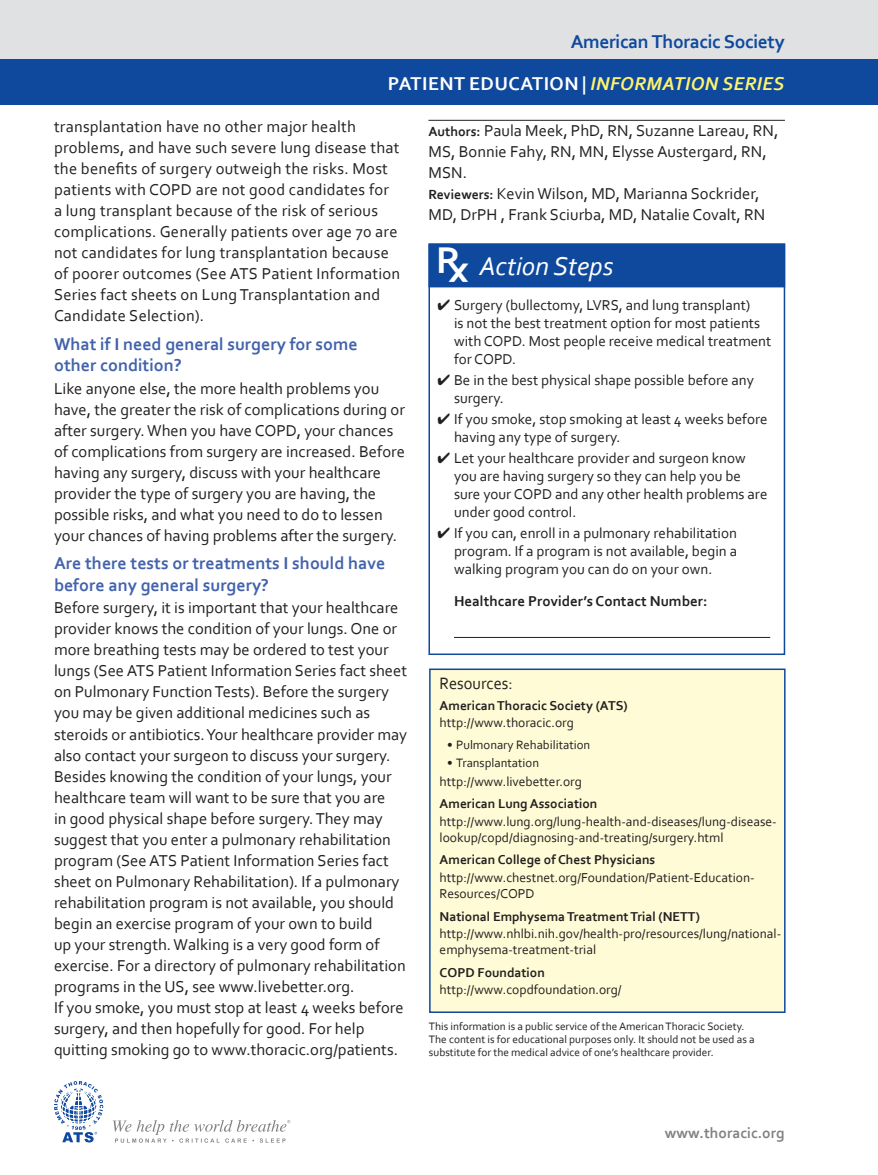
<style>
.page{position:relative;width:878px;height:1175px;background:#fff}
.page>*{position:absolute;margin:0;border:0;box-sizing:border-box;transform-origin:0 0}
.t1{font:italic 27px "Corbel";color:#fff}
.t2{font:700 19.5px/41.8px "Corbel";letter-spacing:-.02em;color:#0f499d;text-align:right}
.t3{font:700 18px/21.6px "Corbel";color:#4262ac}
.t4{font:17.25px "Corbel";color:#231f20;scale:.95 1}
.t5{font:16.5px/21px "Corbel";color:#231f20}
.t6{font:700 15.45px "Corbel";color:#808285}
.t7{font:15px/18px "Corbel";color:#231f20}
.t8{font:700 15px "Corbel";color:#231f20}
.t9{font:13.5px/16.2px "Corbel";color:#231f20}
.t10{font:700 13.5px "Corbel";color:#231f20}
.t11{font:12.75px "Corbel";color:#231f20}
.t12{font:11.25px/12.8px "Corbel";color:#231f20}
.s1{color:#fff}
.s2{font-style:italic;color:#fff46d}
.s3{font-weight:700;font-size:13.8px}
.s4{font-family:"Rx";font-style:normal;font-size:34.5px}
</style>
<div class="page">
<div style="left:0;top:0;width:878px;height:60px;background:#e0e1e3"></div>
<div style="left:0;top:59px;width:878px;height:46px;background:#0f499d"></div>
<hr style="left:428px;top:120px;width:356px;height:1px;background:#231f20">
<div style="left:430px;top:669px;width:354px;height:343px;background:#fffbd6"></div>
<div style="left:429px;top:668px;width:356px;height:345px;border:2px solid #0f499d"></div>
<div style="left:428px;top:244px;width:357px;height:43px;background:#0f499d"></div>
<hr style="left:454px;top:637px;width:316px;height:1px;background:#231f20">
<div style="left:428px;top:243px;width:357px;height:412px;border:2px solid #0f499d"></div>
<svg style="left:113px;top:1120px;width:177px;height:22px"></svg>
<svg style="left:54px;top:1081px;width:49px;height:61px"></svg>
<p class="t2" style="left:388px;top:20px;width:398px">American Thoracic Society<br><span class="s1">PATIENT EDUCATION |</span> <span class="s2">INFORMATION SERIES</span></p>
<p class="t5" style="left:54px;top:116px;width:347px">transplantation have no other major health problems, and have such severe lung disease that the benefits of surgery outweigh the risks. Most patients with COPD are not good candidates for a lung transplant because of the risk of serious complications. Generally patients over age 70 are not candidates for lung transplantation because of poorer outcomes (See ATS Patient Information Series fact sheets on Lung Transplantation and Candidate Selection).</p>
<p class="t3" style="left:54px;top:332px;width:305px">What if I need general surgery for some other condition?</p>
<p class="t5" style="left:54px;top:377px;width:352px">Like anyone else, the more health problems you have, the greater the risk of complications during or after surgery. When you have COPD, your chances of complications from surgery are increased. Before having any surgery, discuss with your healthcare provider the type of surgery you are having, the possible risks, and what you need to do to lessen your chances of having problems after the surgery.</p>
<p class="t3" style="left:54px;top:552px;width:333px">Are there tests or treatments I should have before any general surgery?</p>
<p class="t5" style="left:54px;top:597px;width:354px">Before surgery, it is important that your healthcare provider knows the condition of your lungs. One or more breathing tests may be ordered to test your lungs (See ATS Patient Information Series fact sheet on Pulmonary Function Tests). Before the surgery you may be given additional medicines such as steroids or antibiotics. Your healthcare provider may also contact your surgeon to discuss your surgery.<br>Besides knowing the condition of your lungs, your healthcare team will want to be sure that you are<br>in good physical shape before surgery. They may suggest that you enter a pulmonary rehabilitation program (See ATS Patient Information Series fact sheet on Pulmonary Rehabilitation). If a pulmonary rehabilitation program is not available, you should begin an exercise program of your own to build<br>up your strength. Walking is a very good form of exercise. For a directory of pulmonary rehabilitation programs in the US, see www.livebetter.org.<br>If you smoke, you must stop at least 4 weeks before surgery, and then hopefully for good. For help quitting smoking go to www.thoracic.org/patients.</p>
<p class="t5" style="left:428px;top:119px;width:351px"><span class="s3">Authors:</span> Paula Meek, PhD, RN, Suzanne Lareau, RN, MS, Bonnie Fahy, RN, MN, Elysse Austergard, RN, MSN.<br><span class="s3">Reviewers:</span> Kevin Wilson, MD, Marianna Sockrider, MD, DrPH , Frank Sciurba, MD, Natalie Covalt, RN</p>
<h1 class="t1" style="left:439px;top:250px;width:176px"><span class="s4">R</span> Action Steps</h1>
<p class="t7" style="left:454px;top:295px;width:319px;text-indent:-16px">✔ Surgery (bullectomy, LVRS, and lung transplant)<br>is not the best treatment option for most patients with COPD. Most people receive medical treatment for COPD.</p>
<p class="t7" style="left:454px;top:370px;width:301px;text-indent:-16px">✔ Be in the best physical shape possible before any surgery.</p>
<p class="t7" style="left:454px;top:409px;width:315px;text-indent:-16px">✔ If you smoke, stop smoking at least 4 weeks before having any type of surgery.</p>
<p class="t7" style="left:454px;top:448px;width:315px;text-indent:-16px">✔ Let your healthcare provider and surgeon know you are having surgery so they can help you be sure your COPD and any other health problems are under good control.</p>
<p class="t7" style="left:454px;top:523px;width:285px;text-align:justify;text-indent:-16px">✔ If you can, enroll in a pulmonary rehabilitation program. If a program is not available, begin a walking program you can do on your own.</p>
<p class="t8" style="left:454px;top:591px;width:255px">Healthcare Provider’s Contact Number:</p>
<p class="t4" style="left:439px;top:672px;width:79px">Resources:</p>
<p class="t10" style="left:439px;top:696px;width:189px">American Thoracic Society (ATS)</p>
<p class="t9" style="left:439px;top:714px;width:136px">http://www.thoracic.org</p>
<p class="t11" style="left:447px;top:736px;width:145px">• Pulmonary Rehabilitation</p>
<p class="t11" style="left:447px;top:754px;width:93px">• Transplantation</p>
<p class="t9" style="left:439px;top:773px;width:144px">http://www.livebetter.org</p>
<p class="t10" style="left:439px;top:795px;width:159px">American Lung Association</p>
<p class="t9" style="left:439px;top:813px;width:338px">http://www.lung.org/lung-health-and-diseases/lung-disease&shy;lookup/copd/diagnosing-and-treating/surgery.html</p>
<p class="t10" style="left:439px;top:851px;width:217px">American College of Chest Physicians</p>
<p class="t9" style="left:439px;top:869px;width:316px">http://www.chestnet.org/Foundation/Patient-Education-<br>Resources/COPD</p>
<p class="t10" style="left:439px;top:907px;width:262px">National Emphysema Treatment Trial (NETT)</p>
<p class="t9" style="left:439px;top:925px;width:343px">http://www.nhlbi.nih.gov/health-pro/resources/lung/national&shy;emphysema-treatment-trial</p>
<p class="t10" style="left:439px;top:963px;width:107px">COPD Foundation</p>
<p class="t9" style="left:439px;top:981px;width:183px">http://www.copdfoundation.org/</p>
<p class="t12" style="left:429px;top:1020px;width:327px">This information is a public service of the American Thoracic Society.<br>The content is for educational purposes only. It should not be used as a substitute for the medical advice of one’s healthcare provider.</p>
<p class="t6" style="left:665px;top:1123px;width:121px">www.thoracic.org</p>
</div>
